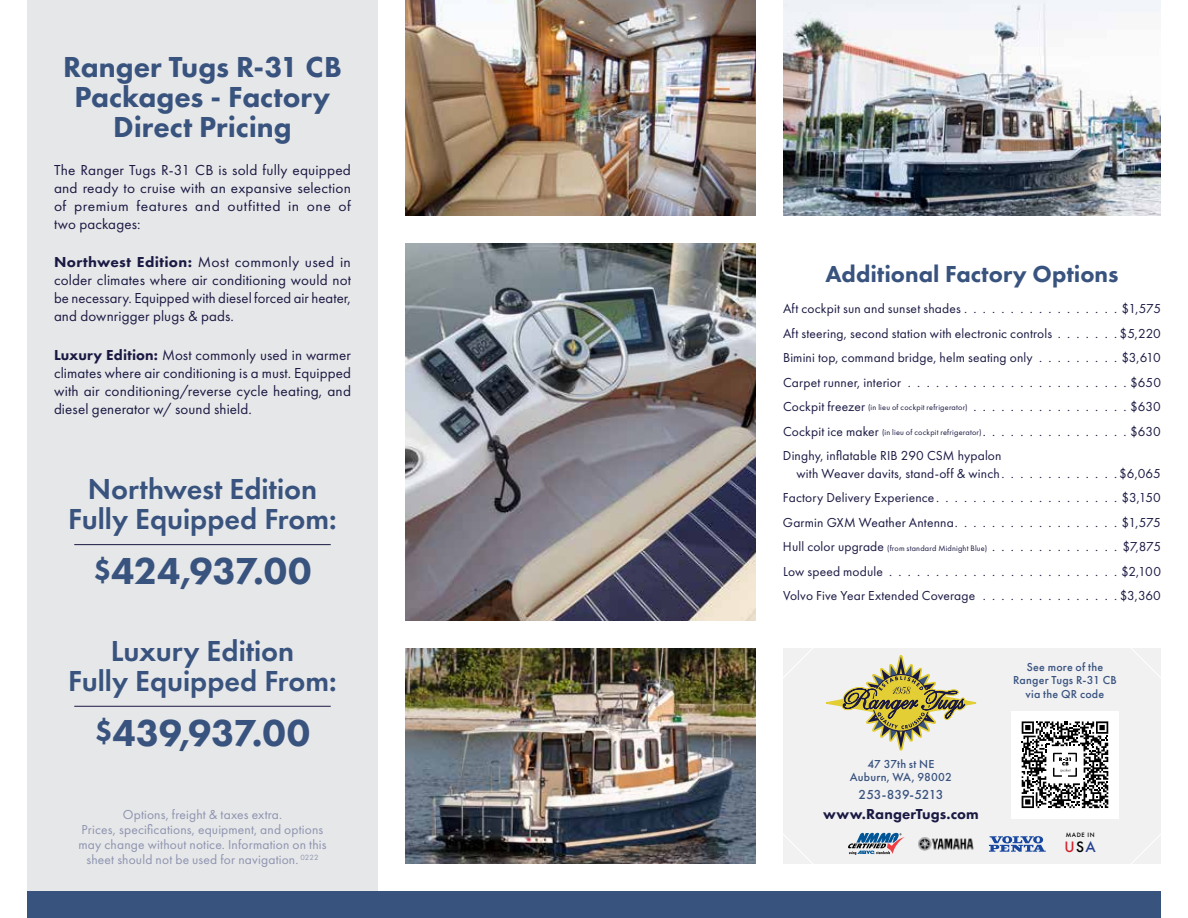
<style>
.page{position:relative;width:1188px;height:918px;background:#fff}
.page>*{position:absolute;margin:0;border:0;box-sizing:border-box;transform-origin:0 0}
.t1{font:800 39px "Futura PT";letter-spacing:-.005em;color:#39537f}
.t2{font:600 30px/30px "Futura PT";color:#39537f;text-align:center}
.t3{font:800 30px/30px "Futura PT";color:#39537f;text-align:center}
.t4{font:800 24px "Futura PT";color:#39537f}
.t5{font:500 15.6px "Futura PT";color:#d2232a}
.t6{font:15px/18px "Futura PT";letter-spacing:.01em;color:#1a1943;text-align:justify}
.t7{font:15px/18px "Futura PT";letter-spacing:.01em;color:#1a1943;text-align:justify;scale:1.04 1}
.t8{font:800 15px "Futura PT";letter-spacing:.01em;color:#1a1943}
.t9{font:13.5px/24.5px "Futura PT";letter-spacing:.01em;color:#1a1943;text-align:justify}
.t10{font:13.5px/15px "Futura PT";letter-spacing:.01em;color:#8e93b0;text-align:center}
.t11{font:500 13.5px "Futura PT";letter-spacing:-.015em;color:#39537f}
.t12{font:500 12px/13.5px "Futura PT";letter-spacing:.02em;color:#39537f;text-align:center}
.t13{font:500 6.6px "Futura PT";letter-spacing:.09em;color:#000}
.s1{font-weight:800}
.s2{font-size:30px}
.s3{font-size:8.25px}
.s4{color:#000}
.s5{color:#25408f}
</style>
<div class="page">
<div style="left:27px;top:0;width:351px;height:918px;background:#e6e7e8"></div>
<div style="left:27px;top:891px;width:1134px;height:27px;background:#39537f"></div>
<hr style="left:74px;top:544px;width:257px;height:1px;background:#1a1943">
<hr style="left:74px;top:706px;width:257px;height:1px;background:#1a1943">
<div style="left:783px;top:648px;width:378px;height:216px;background:#f1f1f2"></div>
<svg style="left:783px;top:834px;width:30px;height:30px"></svg>
<svg style="left:1131px;top:648px;width:30px;height:30px"></svg>
<svg style="left:989px;top:836px;width:57px;height:16px"></svg>
<svg style="left:848px;top:833px;width:57px;height:22px"></svg>
<img style="left:918px;top:837px;width:56px;height:14px">
<svg style="left:1131px;top:834px;width:30px;height:30px"></svg>
<img style="left:405px;top:0;width:351px;height:216px">
<img style="left:783px;top:0;width:378px;height:216px">
<img style="left:405px;top:243px;width:351px;height:378px">
<img style="left:405px;top:648px;width:351px;height:216px">
<svg style="left:783px;top:648px;width:194px;height:103px"></svg>
<div style="left:1011px;top:711px;width:108px;height:108px;background:#fff"></div>
<svg style="left:1022px;top:721px;width:86px;height:87px"></svg>
<h2 class="t3" style="left:63px;top:51px;width:280px">Ranger Tugs R-31 CB<br>Packages - Factory<br>Direct Pricing</h2>
<p class="t6" style="left:54px;top:161px;width:299px">The Ranger Tugs R-31 CB is sold fully equipped and ready to cruise with an expansive selection of premium features and outfitted in one of two packages:</p>
<p class="t7" style="left:54px;top:253px;width:287px"><span class="s1">Northwest Edition:</span> Most commonly used in colder climates where air conditioning would not be necessary. Equipped with diesel forced air heater, and downrigger plugs &amp; pads.</p>
<p class="t6" style="left:54px;top:346px;width:299px"><span class="s1">Luxury Edition:</span> Most commonly used in warmer climates where air conditioning is a must. Equipped with air conditioning/reverse cycle heating, and diesel generator w/ sound shield.</p>
<h2 class="t2" style="left:68px;top:474px;width:270px">Northwest Edition<br>Fully Equipped From:</h2>
<h1 class="t1" style="left:94px;top:547px;width:219px"><span class="s2">$</span>424,937.00</h1>
<h2 class="t2" style="left:68px;top:636px;width:270px">Luxury Edition<br>Fully Equipped From:</h2>
<h1 class="t1" style="left:95px;top:708px;width:217px"><span class="s2">$</span>439,937.00</h1>
<p class="t10" style="left:78px;top:807px;width:250px">Options, freight &amp; taxes extra.<br>Prices, specifications, equipment, and options may change without notice. Information on this sheet should not be used for navigation. <sup>0222</sup></p>
<h3 class="t4" style="left:825px;top:259px;width:295px">Additional Factory Options</h3>
<p class="t9" style="left:783px;top:296px;width:380px">Aft cockpit sun and sunset shades . . . . . . . . . . . . . . . . . $1,575<br>Aft steering, second station with electronic controls . . . . . . . $5,220<br>Bimini top, command bridge, helm seating only . . . . . . . . . $3,610<br>Carpet runner, interior . . . . . . . . . . . . . . . . . . . . . . . . $650<br>Cockpit freezer <span class="s3">(in lieu of cockpit refrigerator)</span> . . . . . . . . . . . . . . . . . $630<br>Cockpit ice maker <span class="s3">(in lieu of cockpit refrigerator)</span> . . . . . . . . . . . . . . . . $630<br>Dinghy, inflatable RIB 290 CSM hypalon</p>
<p class="t9" style="left:783px;top:461px;width:380px;text-indent:14px">with Weaver davits, stand-off &amp; winch . . . . . . . . . . . . . $6,065<br>Factory Delivery Experience. . . . . . . . . . . . . . . . . . . . $3,150<br>Garmin GXM Weather Antenna. . . . . . . . . . . . . . . . . . $1,575<br>Hull color upgrade <span class="s3">(from standard Midnight Blue)</span> . . . . . . . . . . . . . . $7,875<br>Low speed module . . . . . . . . . . . . . . . . . . . . . . . . . $2,100<br>Volvo Five Year Extended Coverage . . . . . . . . . . . . . . . $3,360</p>
<p class="t12" style="left:850px;top:757px;width:104px">47 37th st NE<br>Auburn, WA, 98002</p>
<p class="t11" style="left:859px;top:787px;width:86px">253-839-5213</p>
<p class="t8" style="left:823px;top:804px;width:157px">www.RangerTugs.com</p>
<p class="t12" style="left:1013px;top:660px;width:105px">See more of the<br>Ranger Tugs R-31 CB via the QR code</p>
<p class="t13" style="left:1066px;top:831px;width:30px">MADE IN</p>
<p class="t5" style="left:1064px;top:837px;width:33px">U<span class="s4">S</span><span class="s5">A</span></p>
</div>
